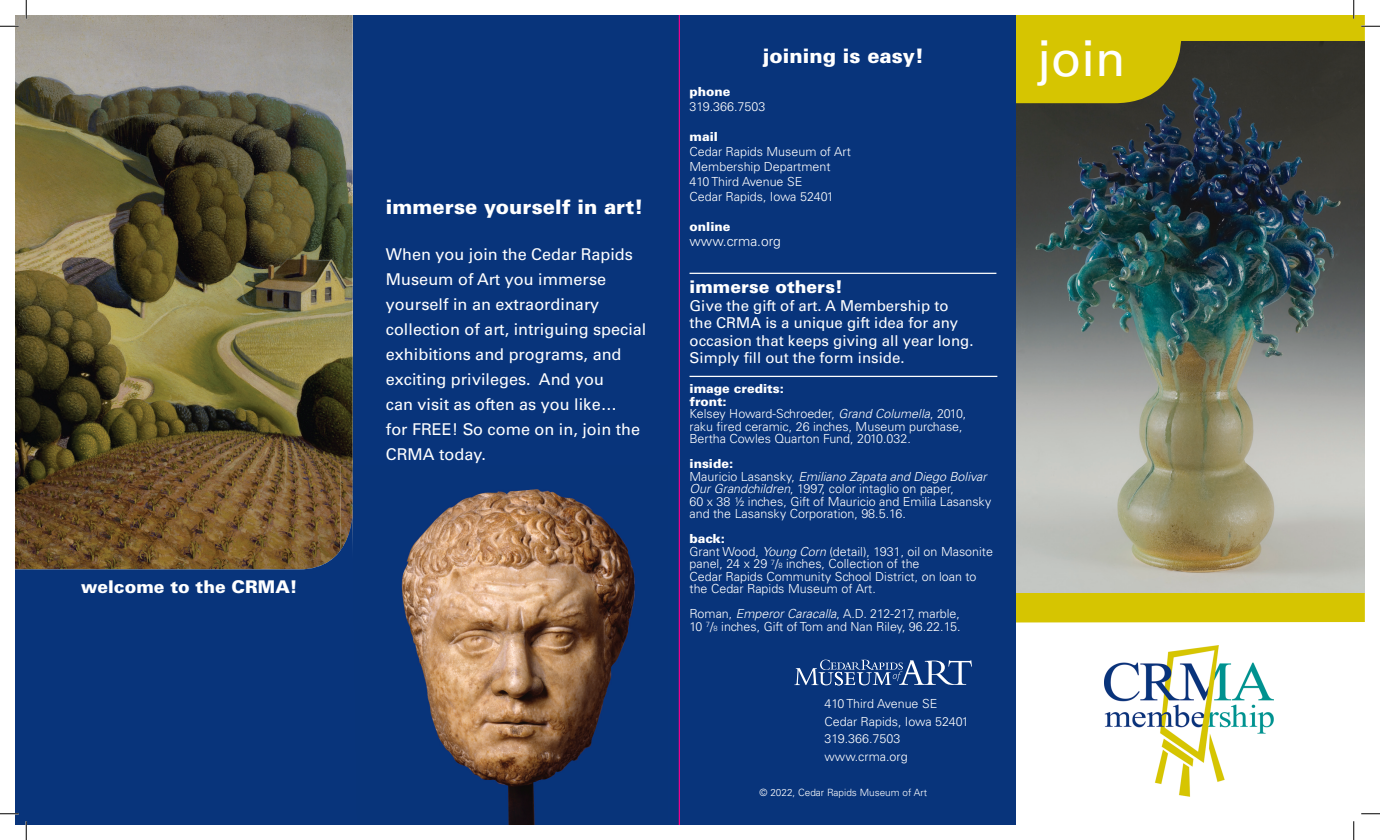
<style>
.page{position:relative;width:1380px;height:840px;background:#fff}
.page>*{position:absolute;margin:0;border:0;box-sizing:border-box;transform-origin:0 0}
.t1{font:49.5px "Univers LT Std";color:#fff}
.t2{font:900 20px "Univers LT Std";color:#fff}
.t3{font:900 17.5px "Univers LT Std";color:#fff}
.t4{font:16.25px/25px "Univers LT Std";color:#fff}
.t5{font:15px/17.5px "Univers LT Std";color:#fff}
.t6{font:300 13.75px "Univers LT Std";color:#fff}
.t7{font:300 12.5px/12.5px "Univers LT Std";color:#fff}
.t8{font:900 12.5px "Univers LT Std";color:#fff}
.t9{font:300 10px "Univers LT Std";color:#fff}
.s1{font-weight:900}
.s2{font-style:italic}
.s3{font-size:7.5px}
</style>
<div class="page">
<div style="left:1016px;top:15px;width:349px;height:608px;background:#d6c501"></div>
<img style="left:1016px;top:41px;width:349px;height:551px">
<svg style="left:1016px;top:27px;width:167px;height:76px;background:#c9b904"></svg>
<img style="left:15px;top:15px;width:338px;height:501px">
<div style="left:353px;top:15px;width:663px;height:810px;background:#08347b"></div>
<svg style="left:15px;top:516px;width:326px;height:309px;background:#1a396d"></svg>
<hr style="left:690px;top:273px;width:306px;height:1px;background:#fff">
<hr style="left:690px;top:376px;width:307px;height:1px;background:#fff">
<hr style="left:679px;top:15px;width:1px;height:810px;background:#ed028c">
<img style="left:341px;top:466px;width:12px;height:50px">
<img style="left:401px;top:489px;width:227px;height:291px">
<img style="left:628px;top:553px;width:7px;height:75px">
<img style="left:495px;top:780px;width:44px;height:45px">
<img style="left:341px;top:516px;width:12px;height:309px">
<img style="left:1104px;top:646px;width:169px;height:151px">
<svg style="left:794px;top:660px;width:178px;height:25px"></svg>
<svg style="left:0;top:25px;width:19px;height:2px"></svg>
<svg style="left:1361px;top:25px;width:19px;height:2px"></svg>
<svg style="left:0;top:813px;width:19px;height:2px"></svg>
<svg style="left:1361px;top:813px;width:19px;height:2px"></svg>
<svg style="left:25px;top:0;width:2px;height:19px"></svg>
<svg style="left:25px;top:821px;width:2px;height:19px"></svg>
<svg style="left:1353px;top:0;width:2px;height:19px"></svg>
<svg style="left:1353px;top:821px;width:2px;height:19px"></svg>
<h3 class="t3" style="left:81px;top:575px;width:218px">welcome to the CRMA!</h3>
<h2 class="t2" style="left:386px;top:194px;width:259px">immerse yourself in art!</h2>
<p class="t4" style="left:386px;top:242px;width:262px">When you join the Cedar Rapids<br>Museum of Art you immerse yourself in an extraordinary collection of art, intriguing special exhibitions and programs, and exciting privileges. And you<br>can visit as often as you like…<br>for FREE! So come on in, join the<br>CRMA today.</p>
<h2 class="t2" style="left:763px;top:44px;width:163px">joining is easy!</h2>
<p class="t8" style="left:690px;top:84px;width:42px">phone</p>
<p class="t7" style="left:690px;top:100px;width:77px">319.366.7503</p>
<p class="t8" style="left:690px;top:129px;width:30px">mail</p>
<p class="t7" style="left:690px;top:144px;width:163px;line-height:15px">Cedar Rapids Museum of Art<br>Membership Department<br>410 Third Avenue SE<br>Cedar Rapids, Iowa 52401</p>
<p class="t8" style="left:690px;top:219px;width:42px">online</p>
<p class="t6" style="left:690px;top:233px;width:93px">www.crma.org</p>
<h3 class="t3" style="left:690px;top:276px;width:155px">immerse others!</h3>
<p class="t5" style="left:690px;top:297px;width:286px">Give the gift of art. A Membership to the CRMA is a unique gift idea for any occasion that keeps giving all year long.<br>Simply ll out the form inside.</p>
<p class="t7" style="left:690px;top:383px;width:278px"><span class="s1">image credits:<br>front:<br></span>Kelsey Howard-Schroeder, <span class="s2">Grand Columella</span>, 2010, raku fired ceramic, 26 inches, Museum purchase,<br>Bertha Cowles Quarton Fund, 2010.032.</p>
<p class="t7" style="left:690px;top:458px;width:303px"><span class="s1">inside:<br></span>Mauricio Lasansky, <span class="s2">Emiliano Zapata and Diego Bolivar Our Grandchildren</span>, 1997, color intaglio on paper,<br>60 x 38 ½ inches, Gift of Mauricio and Emilia Lasansky and the Lasansky Corporation, 98.5.16.</p>
<p class="t7" style="left:690px;top:533px;width:305px"><span class="s1">back:<br></span>Grant Wood, <span class="s2">Young Corn</span> (detail), 1931, oil on Masonite panel, 24 x 29 <sup>7</sup>/<span class="s3">8</span> inches, Collection of the<br>Cedar Rapids Community School District, on loan to the Cedar Rapids Museum of Art.</p>
<p class="t7" style="left:690px;top:608px;width:272px">Roman, <span class="s2">Emperor Caracalla</span>, A.D. 212-217, marble,<br>10 <sup>7</sup>/<span class="s3">8</span> inches, Gift of Tom and Nan Riley, 96.22.15.</p>
<p class="t7" style="left:825px;top:695px;width:146px;line-height:17.5px">410 Third Avenue SE<br>Cedar Rapids, Iowa 52401<br>319.366.7503 www.crma.org</p>
<p class="t9" style="left:760px;top:786px;width:169px">© 2022, Cedar Rapids Museum of Art</p>
<h1 class="t1" style="left:1037px;top:29px;width:90px">join</h1>
</div>
